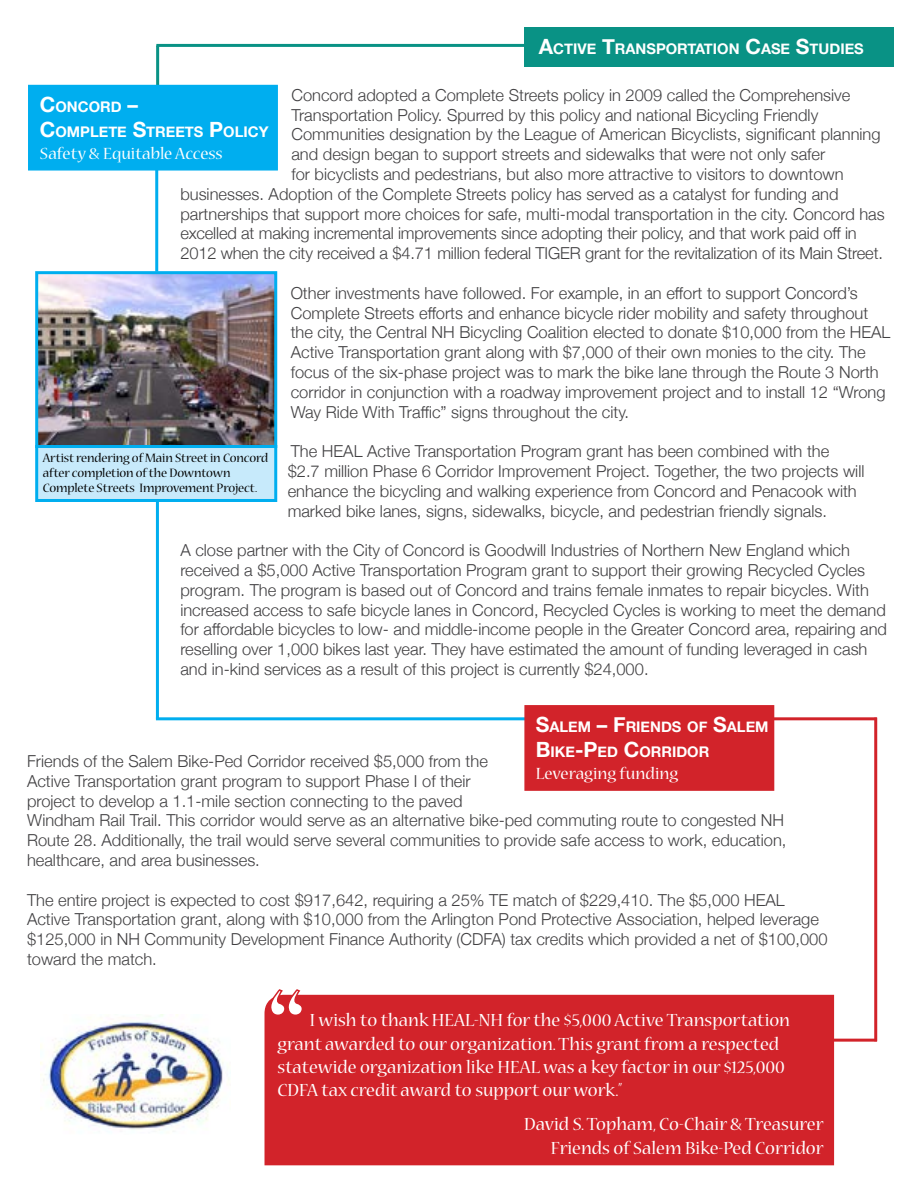
<style>
.page{position:relative;width:918px;height:1188px;background:#fff}
.page>*{position:absolute;margin:0;border:0;box-sizing:border-box;transform-origin:0 0}
.t1{font:19.5px/23.4px "Nueva";color:#fff}
.t2{font:18px "Nueva";color:#fff}
.t3{font:300 16.5px/19.8px "Helvetica Neue";color:#414042}
.t4{font:700 14.7px/25.2px "Helvetica Neue";color:#fff}
.t5{font:13.5px/15px "Nueva";letter-spacing:-.01em;color:#000}
.s1{font-size:21px}
</style>
<div class="page">
<div style="left:524px;top:27px;width:370px;height:40px;background:#099285"></div>
<hr style="left:156px;top:44px;width:375px;height:3px;background:#099285">
<hr style="left:156px;top:46px;width:3px;height:40px;background:#099285">
<div style="left:28px;top:85px;width:250px;height:86px;background:#00aeef;border:2px solid #00aeef"></div>
<hr style="left:155px;top:169px;width:3px;height:103px;background:#00aeef">
<hr style="left:156px;top:502px;width:3px;height:217px;background:#00aeef">
<hr style="left:156px;top:717px;width:370px;height:3px;background:#00aeef">
<div style="left:524px;top:705px;width:250px;height:86px;background:#d2232a;border:2px solid #d2232a"></div>
<hr style="left:773px;top:717px;width:104px;height:3px;background:#d2232a">
<hr style="left:874px;top:718px;width:3px;height:323px;background:#d2232a">
<div style="left:264px;top:994px;width:571px;height:172px;background:#d2232a"></div>
<svg style="left:270px;top:990px;width:34px;height:27px"></svg>
<hr style="left:829px;top:1039px;width:48px;height:3px;background:#d2232a">
<img style="left:40px;top:1014px;width:189px;height:116px">
<img style="left:39px;top:275px;width:234px;height:169px">
<div style="left:35px;top:271px;width:242px;height:177px;border:3px solid #00aeef"></div>
<div style="left:35px;top:445px;width:242px;height:57px;background:#c7eafb;border:3px solid #00aeef"></div>
<p class="t4" style="left:539px;top:37px;width:326px"><span class="s1">A</span>CTIVE <span class="s1">T</span>RANSPORTATION <span class="s1">C</span>ASE <span class="s1">S</span>TUDIES</p>
<p class="t3" style="left:291px;top:84px;width:561px">Concord adopted a Complete Streets policy in 2009 called the Comprehensive</p>
<p class="t3" style="left:291px;top:104px;width:528px">Transportation Policy. Spurred by this policy and national Bicycling Friendly</p>
<p class="t3" style="left:291px;top:123px;width:591px">Communities designation by the League of American Bicyclists, significant planning</p>
<p class="t3" style="left:291px;top:143px;width:535px">and design began to support streets and sidewalks that were not only safer</p>
<p class="t3" style="left:291px;top:163px;width:554px">for bicyclists and pedestrians, but also more attractive to visitors to downtown</p>
<p class="t3" style="left:180px;top:183px;width:660px">businesses. Adoption of the Complete Streets policy has served as a catalyst for funding and</p>
<p class="t3" style="left:180px;top:203px;width:706px">partnerships that support more choices for safe, multi-modal transportation in the city. Concord has</p>
<p class="t3" style="left:180px;top:222px;width:678px">excelled at making incremental improvements since adopting their policy, and that work paid off in</p>
<p class="t3" style="left:180px;top:242px;width:704px">2012 when the city received a $4.71 million federal TIGER grant for the revitalization of its Main Street.</p>
<p class="t3" style="left:291px;top:282px;width:601px">Other investments have followed. For example, in an effort to support Concord’s Complete Streets efforts and enhance bicycle rider mobility and safety throughout the city, the Central NH Bicycling Coalition elected to donate $10,000 from the HEAL Active Transportation grant along with $7,000 of their own monies to the city. The focus of the six-phase project was to mark the bike lane through the Route 3 North corridor in conjunction with a roadway improvement project and to install 12 “Wrong Way Ride With Traffic” signs throughout the city.</p>
<p class="t3" style="left:288px;top:440px;width:578px">The HEAL Active Transportation Program grant has been combined with the<br>$2.7 million Phase 6 Corridor Improvement Project. Together, the two projects will enhance the bicycling and walking experience from Concord and Penacook with marked bike lanes, signs, sidewalks, bicycle, and pedestrian friendly signals.</p>
<p class="t3" style="left:180px;top:539px;width:708px">A close partner with the City of Concord is Goodwill Industries of Northern New England which received a $5,000 Active Transportation Program grant to support their growing Recycled Cycles program. The program is based out of Concord and trains female inmates to repair bicycles. With increased access to safe bicycle lanes in Concord, Recycled Cycles is working to meet the demand for affordable bicycles to low- and middle-income people in the Greater Concord area, repairing and reselling over 1,000 bikes last year. They have estimated the amount of funding leveraged in cash and in-kind services as a result of this project is currently $24,000.</p>
<p class="t4" style="left:40px;top:95px;width:230px"><span class="s1">C</span>ONCORD <span class="s1">–<br>C</span>OMPLETE <span class="s1">S</span>TREETS <span class="s1">P</span>OLICY</p>
<p class="t2" style="left:40px;top:145px;width:184px">Safety &amp; Equitable Access</p>
<p class="t5" style="left:43px;top:451px;width:227px">Artist rendering of Main Street in Concord after completion of the Downtown<br>Complete Streets Improvement Project.</p>
<p class="t4" style="left:536px;top:715px;width:24px"><span class="s1">S</span>ALE</p>
<p class="t4" style="left:578px;top:715px;width:160px">M <span class="s1">– F</span>RIENDS OF <span class="s1">S</span>ALE</p>
<p class="t4" style="left:755px;top:715px;width:15px">M</p>
<p class="t4" style="left:536px;top:740px;width:175px"><span class="s1">B</span>IKE<span class="s1">-P</span>ED <span class="s1">C</span>ORRIDOR</p>
<p class="t2" style="left:536px;top:765px;width:144px">Leveraging funding</p>
<p class="t3" style="left:27px;top:750px;width:761px">Friends of the Salem Bike-Ped Corridor received $5,000 from the<br>Active Transportation grant program to support Phase I of their<br>project to develop a 1.1-mile section connecting to the paved<br>Windham Rail Trail. This corridor would serve as an alternative bike-ped commuting route to congested NH Route 28. Additionally, the trail would serve several communities to provide safe access to work, education, healthcare, and area businesses.</p>
<p class="t3" style="left:27px;top:889px;width:802px">The entire project is expected to cost $917,642, requiring a 25% TE match of $229,410. The $5,000 HEAL Active Transportation grant, along with $10,000 from the Arlington Pond Protective Association, helped leverage $125,000 in NH Community Development Finance Authority (CDFA) tax credits which provided a net of $100,000 toward the match.</p>
<p class="t1" style="left:278px;top:1010px;width:514px;text-indent:32px">I wish to thank HEAL-NH for the $5,000 Active Transportation grant awarded to our organization. This grant from a respected statewide organization like HEAL was a key factor in our $125,000<br>CDFA tax credit award to support our work.”</p>
<p class="t1" style="left:524px;top:1114px;width:301px;text-align:right">David S. Topham, Co-Chair &amp; Treasurer<br>Friends of Salem Bike-Ped Corridor</p>
</div>
